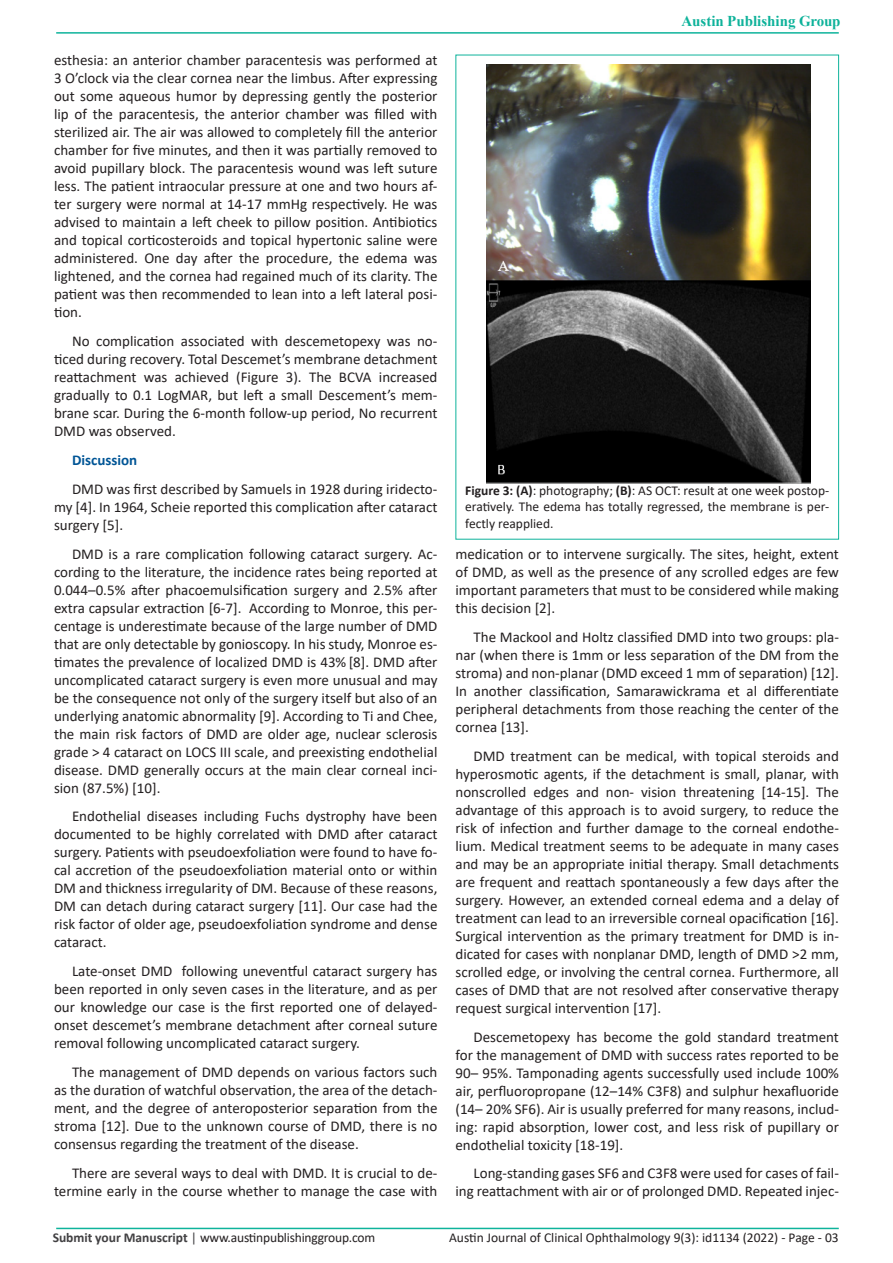
<style>
.page{position:relative;width:893px;height:1263px;background:#fff}
.page>*{position:absolute;margin:0;border:0;box-sizing:border-box;transform-origin:0 0}
.t1{font:15px/18px "Calibri";color:#231f20;text-align:justify}
.t2{font:700 15px "Times New Roman";color:#0eb29a}
.t3{font:700 15px "Calibri";color:#005596}
.t4{font:13.5px/16.5px "Calibri";color:#231f20;text-align:justify}
.s1{color:#0eb39b}
.s2{font-weight:700}
.s3{font-weight:700;color:#414042}
.s4{color:#414042}
</style>
<div class="page">
<hr style="left:56px;top:32px;width:783px;height:2px;background:#0eb39b">
<hr style="left:56px;top:1228px;width:783px;height:1px;background:#0eb39b">
<img style="left:487px;top:65px;width:324px;height:419px">
<p class="t1" style="left:54px;top:51px;width:385px">esthesia: an anterior chamber paracentesis was performed at 3 O’clock via the clear cornea near the limbus. After expressing out some aqueous humor by depressing gently the posterior lip of the paracentesis, the anterior chamber was filled with sterilized air. The air was allowed to completely fill the anterior chamber for five minutes, and then it was partially removed to avoid pupillary block. The paracentesis wound was left suture less. The patient intraocular pressure at one and two hours af&shy;ter surgery were normal at 14-17 mmHg respectively. He was advised to maintain a left cheek to pillow position. Antibiotics and topical corticosteroids and topical hypertonic saline were administered. One day after the procedure, the edema was lightened, and the cornea had regained much of its clarity. The patient was then recommended to lean into a left lateral posi&shy;tion.</p>
<p class="t1" style="left:54px;top:332px;width:385px;text-indent:18px">No complication associated with descemetopexy was no&shy;ticed during recovery. Total Descemet’s membrane detachment reattachment was achieved (Figure 3). The BCVA increased gradually to 0.1 LogMAR, but left a small Descement’s mem&shy;brane scar. During the 6-month follow-up period, No recurrent DMD was observed.</p>
<p class="t3" style="left:72px;top:449px;width:67px">Discussion</p>
<p class="t1" style="left:54px;top:479px;width:385px;text-indent:18px">DMD was first described by Samuels in 1928 during iridecto&shy;my [4]. In 1964, Scheie reported this complication after cataract surgery [5].</p>
<p class="t1" style="left:54px;top:544px;width:385px;text-indent:18px">DMD is a rare complication following cataract surgery. Ac&shy;cording to the literature, the incidence rates being reported at 0.044–0.5% after phacoemulsification surgery and 2.5% after extra capsular extraction [6-7]. According to Monroe, this per&shy;centage is underestimate because of the large number of DMD that are only detectable by gonioscopy. In his study, Monroe es&shy;timates the prevalence of localized DMD is 43% [8]. DMD after uncomplicated cataract surgery is even more unusual and may be the consequence not only of the surgery itself but also of an underlying anatomic abnormality [9]. According to Ti and Chee, the main risk factors of DMD are older age, nuclear sclerosis grade &gt; 4 cataract on LOCS III scale, and preexisting endothelial disease. DMD generally occurs at the main clear corneal inci&shy;sion (87.5%) [10].</p>
<p class="t1" style="left:54px;top:807px;width:385px;text-indent:18px">Endothelial diseases including Fuchs dystrophy have been documented to be highly correlated with DMD after cataract surgery. Patients with pseudoexfoliation were found to have fo&shy;cal accretion of the pseudoexfoliation material onto or within DM and thickness irregularity of DM. Because of these reasons, DM can detach during cataract surgery [11]. Our case had the risk factor of older age, pseudoexfoliation syndrome and dense cataract.</p>
<p class="t1" style="left:54px;top:962px;width:385px;text-indent:18px">Late-onset DMD following uneventful cataract surgery has been reported in only seven cases in the literature, and as per our knowledge our case is the first reported one of delayed&shy;onset descemet’s membrane detachment after corneal suture removal following uncomplicated cataract surgery.</p>
<p class="t1" style="left:54px;top:1062px;width:385px;text-indent:18px">The management of DMD depends on various factors such as the duration of watchful observation, the area of the detach&shy;ment, and the degree of anteroposterior separation from the stroma [12]. Due to the unknown course of DMD, there is no consensus regarding the treatment of the disease.</p>
<p class="t1" style="left:54px;top:1163px;width:385px;text-align:right">There are several ways to deal with DMD. It is crucial to de&shy;termine early in the course whether to manage the case with</p>
<p class="t2" style="left:681px;top:10px;width:161px"><span class="s1">A</span>ustin Publishing Group</p>
<p class="t4" style="left:465px;top:481px;width:365px"><span class="s2">Figure 3: (A)</span>: photography; <span class="s2">(B)</span>: AS OCT: result at one week postop&shy;eratively. The edema has totally regressed, the membrane is per&shy;fectly reapplied.</p>
<p class="t1" style="left:455px;top:545px;width:385px">medication or to intervene surgically. The sites, height, extent of DMD, as well as the presence of any scrolled edges are few important parameters that must to be considered while making this decision [2].</p>
<p class="t1" style="left:455px;top:627px;width:385px;text-indent:18px">The Mackool and Holtz classified DMD into two groups: pla&shy;nar (when there is 1mm or less separation of the DM from the stroma) and non-planar (DMD exceed 1 mm of separation) [12].<br>In another classification, Samarawickrama et al differentiate peripheral detachments from those reaching the center of the cornea [13].</p>
<p class="t1" style="left:455px;top:746px;width:385px;text-indent:18px">DMD treatment can be medical, with topical steroids and hyperosmotic agents, if the detachment is small, planar, with nonscrolled edges and non- vision threatening [14-15]. The advantage of this approach is to avoid surgery, to reduce the risk of infection and further damage to the corneal endothe&shy;lium. Medical treatment seems to be adequate in many cases and may be an appropriate initial therapy. Small detachments are frequent and reattach spontaneously a few days after the surgery. However, an extended corneal edema and a delay of treatment can lead to an irreversible corneal opacification [16].<br>Surgical intervention as the primary treatment for DMD is in&shy;dicated for cases with nonplanar DMD, length of DMD &gt;2 mm, scrolled edge, or involving the central cornea. Furthermore, all cases of DMD that are not resolved after conservative therapy request surgical intervention [17].</p>
<p class="t1" style="left:455px;top:1027px;width:385px;text-indent:18px">Descemetopexy has become the gold standard treatment for the management of DMD with success rates reported to be 90– 95%. Tamponading agents successfully used include 100% air, perfluoropropane (12–14% C3F8) and sulphur hexafluoride (14– 20% SF6). Air is usually preferred for many reasons, includ&shy;ing: rapid absorption, lower cost, and less risk of pupillary or endothelial toxicity [18-19].</p>
<p class="t1" style="left:455px;top:1164px;width:385px;text-align:right">Long-standing gases SF6 and C3F8 were used for cases of fail&shy;ing reattachment with air or of prolonged DMD. Repeated injec-</p>
<p class="t4" style="left:53px;top:1228px;width:324px"><span class="s3">Submit your Manuscript</span> <span class="s4">|</span> www.austinpublishinggroup.com</p>
<p class="t4" style="left:449px;top:1229px;width:391px">Austin Journal of Clinical Ophthalmology 9(3): id1134 (2022) - Page - 03</p>
</div>
